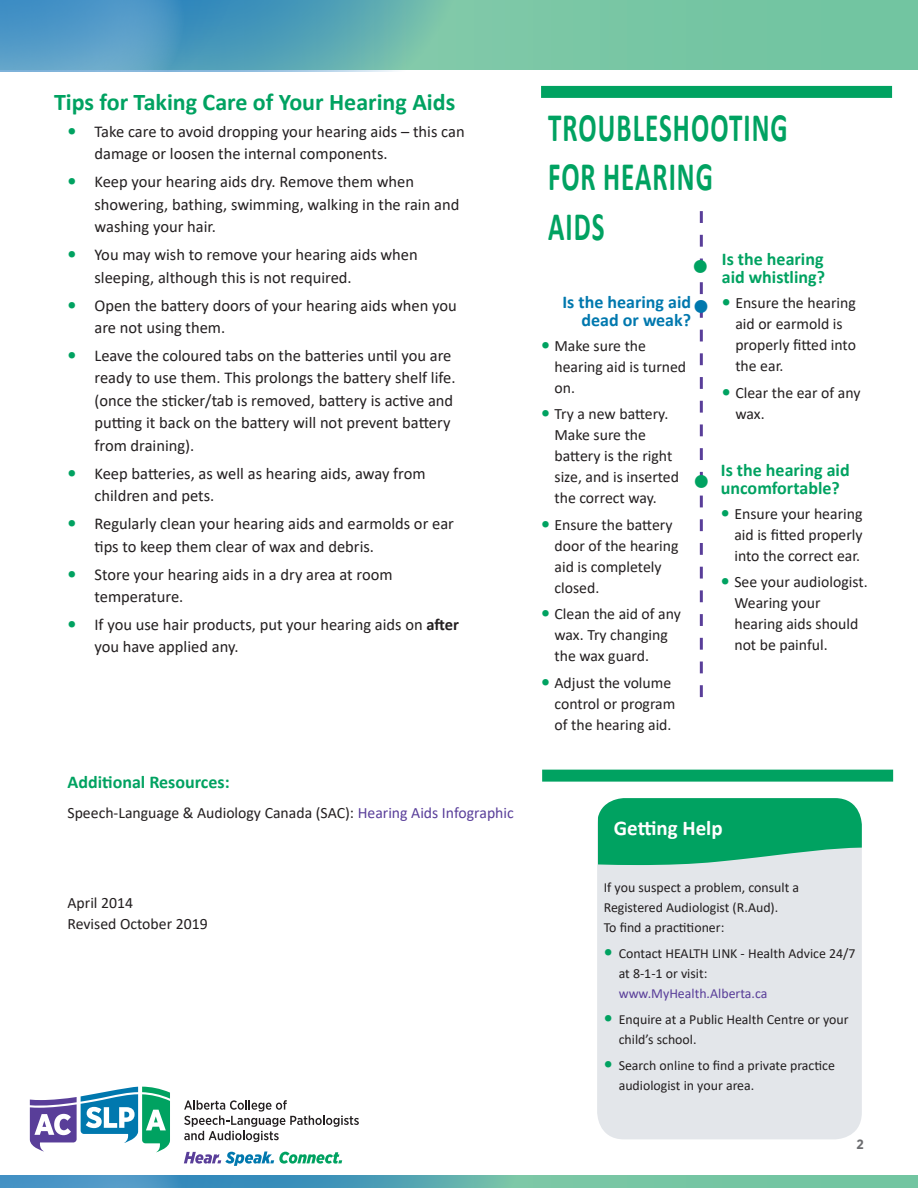
<style>
.page{position:relative;width:918px;height:1188px;background:#fff}
.page>*{position:absolute;margin:0;border:0;box-sizing:border-box;transform-origin:0 0}
.B_Head{font:700 40.5px "Calibri";letter-spacing:.04em;color:#00a261;scale:.67 1}
.body{font:700 36px "Calibri";color:#00a261}
.body-2{font:700 36px "Calibri";color:#0078ae}
.B_Head-2{font:700 24px "Calibri";color:#00a261}
.Sidebar_Header{font:700 21px "Calibri";color:#fff}
.C_Head{font:700 18px/18px "Calibri";color:#00a261}
.C_Head-2{font:700 18px/18px "Calibri";color:#0078ae;text-align:right}
.B_Head-3{font:700 18px "Calibri";color:#00a261}
.t1{font:16.5px/22.5px "Calibri";color:#231f20}
.body-3{font:15.75px/21px "Calibri";color:#231f20}
.Sidebar_body{font:13.8px/20.2px "Calibri";color:#231f20}
.t2{font:700 13.5px "Gotham Narrow";color:#6c6d70}
.s1{font-weight:700;font-size:18px;color:#00a261}
.s2{font-weight:700}
.s3{color:#593e99}
</style>
<div class="page">
<div style="left:0;top:1176px;width:918px;height:12px;background:#75c5a3"></div>
<svg style="left:0;top:1176px;width:484px;height:12px;background:#4797bc"></svg>
<svg style="left:30px;top:1087px;width:140px;height:65px"></svg>
<svg style="left:184px;top:1100px;width:175px;height:42px"></svg>
<svg style="left:184px;top:1152px;width:158px;height:14px"></svg>
<div style="left:0;top:0;width:918px;height:70px;background:#75c5a3"></div>
<svg style="left:0;top:0;width:469px;height:71px"></svg>
<div style="left:597px;top:798px;width:265px;height:341px;background:#e3e6ea;border-radius:27px"></div>
<svg style="left:598px;top:798px;width:264px;height:67px;background:#19a970"></svg>
<div style="left:542px;top:770px;width:351px;height:12px;background:#00a261"></div>
<svg style="left:700px;top:211px;width:3px;height:486px"></svg>
<div style="left:541px;top:86px;width:351px;height:12px;background:#00a261"></div>
<p class="B_Head-2" style="left:54px;top:85px;width:403px">Tips for Taking Care of Your Hearing Aids</p>
<p class="t1" style="left:94px;top:120px;width:372px;text-indent:-27px"><span class="s1">•</span> Take care to avoid dropping your hearing aids – this can damage or loosen the internal components.</p>
<p class="t1" style="left:94px;top:170px;width:366px;text-indent:-27px"><span class="s1">•</span> Keep your hearing aids dry. Remove them when showering, bathing, swimming, walking in the rain and washing your hair.</p>
<p class="t1" style="left:94px;top:243px;width:325px;text-indent:-27px"><span class="s1">•</span> You may wish to remove your hearing aids when sleeping, although this is not required.</p>
<p class="t1" style="left:94px;top:293px;width:364px;text-indent:-27px"><span class="s1">•</span> Open the battery doors of your hearing aids when you are not using them.</p>
<p class="t1" style="left:94px;top:344px;width:363px;text-indent:-27px"><span class="s1">•</span> Leave the coloured tabs on the batteries until you are ready to use them. This prolongs the battery shelf life. (once the sticker/tab is removed, battery is active and putting it back on the battery will not prevent battery from draining).</p>
<p class="t1" style="left:94px;top:462px;width:333px;text-indent:-27px"><span class="s1">•</span> Keep batteries, as well as hearing aids, away from children and pets.</p>
<p class="t1" style="left:94px;top:512px;width:361px;text-indent:-27px"><span class="s1">•</span> Regularly clean your hearing aids and earmolds or ear tips to keep them clear of wax and debris.</p>
<p class="t1" style="left:94px;top:562px;width:300px;text-indent:-27px"><span class="s1">•</span> Store your hearing aids in a dry area at room temperature.</p>
<p class="t1" style="left:94px;top:613px;width:366px;text-indent:-27px"><span class="s1">•</span> If you use hair products, put your hearing aids on <span class="s2">after </span>you have applied any.</p>
<p class="B_Head-3" style="left:68px;top:769px;width:164px">Additional Resources:</p>
<p class="body-3" style="left:68px;top:801px;width:448px">Speech-Language &amp; Audiology Canada (SAC): <span class="s3">Hearing Aids Infographic</span></p>
<p class="body-3" style="left:68px;top:891px;width:142px">April 2014<br>Revised October 2019</p>
<p class="B_Head" style="left:548px;top:99px;width:359px">TROUBLESHOOTING</p>
<p class="B_Head" style="left:548px;top:148px;width:248px">FOR HEARING</p>
<p class="B_Head" style="left:548px;top:198px;width:86px">AIDS</p>
<p class="body" style="left:692px;top:240px;width:19px">•</p>
<p class="C_Head-2" style="left:562px;top:292px;width:130px">Is the hearing aid dead or weak?</p>
<p class="body-3" style="left:555px;top:335px;width:133px;text-indent:-14px"><span class="s1">•</span> Make sure the hearing aid is turned on.</p>
<p class="body-3" style="left:555px;top:403px;width:126px;text-indent:-14px"><span class="s1">•</span> Try a new battery.<br>Make sure the battery is the right size, and is inserted the correct way.</p>
<p class="body-3" style="left:555px;top:514px;width:125px;text-indent:-14px"><span class="s1">•</span> Ensure the battery door of the hearing aid is completely closed.</p>
<p class="body-3" style="left:555px;top:603px;width:128px;text-indent:-14px"><span class="s1">•</span> Clean the aid of any wax. Try changing the wax guard.</p>
<p class="body-3" style="left:555px;top:672px;width:122px;text-indent:-14px"><span class="s1">•</span> Adjust the volume control or program of the hearing aid.</p>
<p class="body-2" style="left:692px;top:281px;width:19px">•</p>
<p class="body" style="left:692px;top:456px;width:19px">•</p>
<p class="C_Head" style="left:722px;top:250px;width:105px">Is the hearing aid whistling?</p>
<p class="body-3" style="left:735px;top:292px;width:122px;text-indent:-14px"><span class="s1">•</span> Ensure the hearing aid or earmold is properly fitted into the ear.</p>
<p class="body-3" style="left:735px;top:382px;width:127px;text-indent:-14px"><span class="s1">•</span> Clear the ear of any wax.</p>
<p class="C_Head" style="left:721px;top:460px;width:130px">Is the hearing aid uncomfortable?</p>
<p class="body-3" style="left:734px;top:503px;width:130px;text-align:justify;text-indent:-14px"><span class="s1">•</span> Ensure your hearing aid is fitted properly into the correct ear.</p>
<p class="body-3" style="left:734px;top:571px;width:135px;text-indent:-14px"><span class="s1">•</span> See your audiologist.<br>Wearing your hearing aids should not be painful.</p>
<p class="Sidebar_Header" style="left:614px;top:814px;width:110px">Getting Help</p>
<p class="Sidebar_body" style="left:604px;top:877px;width:197px">If you suspect a problem, consult a<br>Registered Audiologist (R.Aud).<br>To find a practitioner:</p>
<p class="Sidebar_body" style="left:619px;top:943px;width:238px;text-indent:-15px"><span class="s1">•</span> Contact HEALTH LINK - Health Advice 24/7 at 8-1-1 or visit: <span class="s3">www.MyHealth.Alberta.ca</span></p>
<p class="Sidebar_body" style="left:619px;top:1009px;width:231px;text-indent:-15px"><span class="s1">•</span> Enquire at a Public Health Centre or your child’s school.</p>
<p class="Sidebar_body" style="left:619px;top:1055px;width:218px;text-indent:-15px"><span class="s1">•</span> Search online to find a private practice audiologist in your area.</p>
<p class="t2" style="left:857px;top:1135px;width:9px">2</p>
</div>
